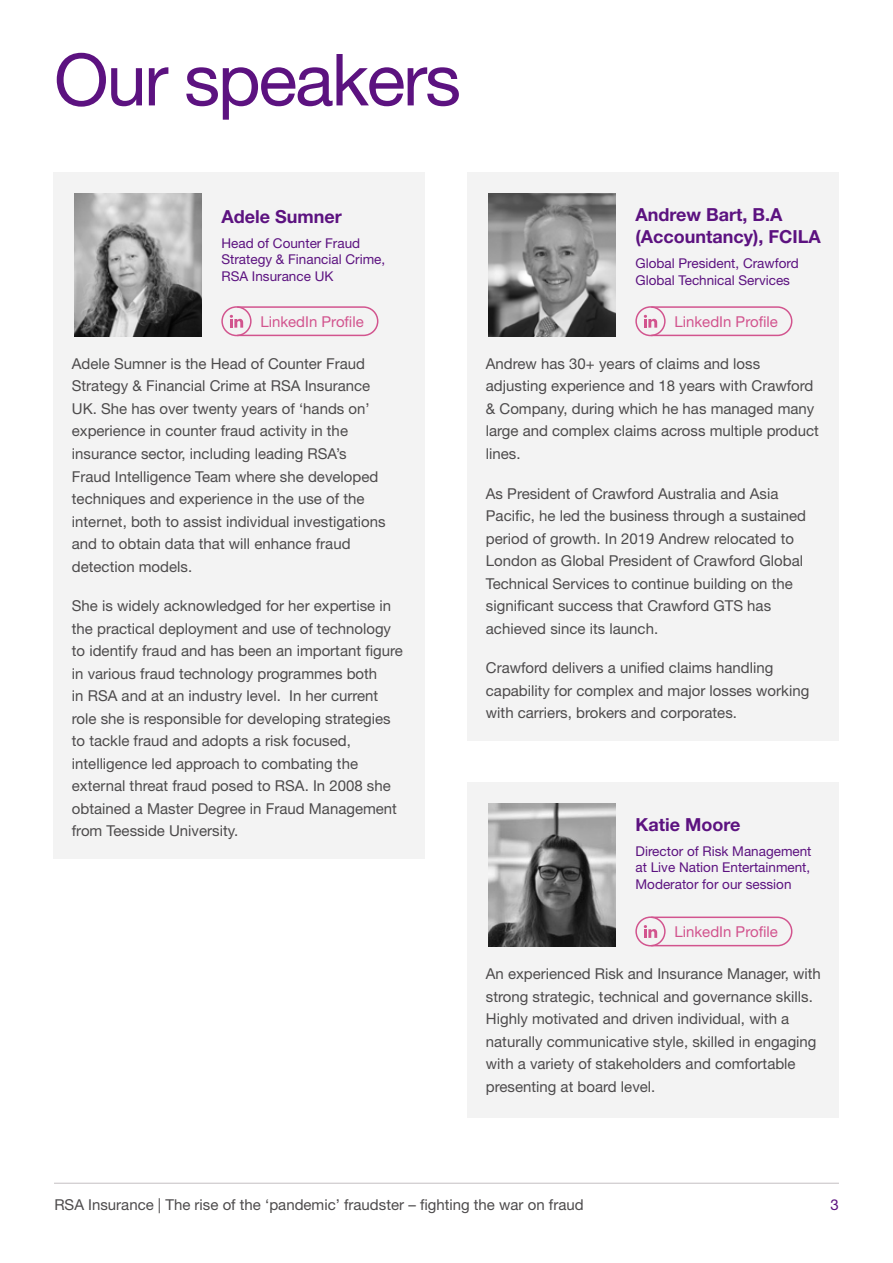
<style>
.page{position:relative;width:893px;height:1263px;background:#fff}
.page>*{position:absolute;margin:0;border:0;box-sizing:border-box;transform-origin:0 0}
.t1{font:72px "Helvetica Neue LT Pro";letter-spacing:-.03em;color:#5c1280}
.t2{font:700 18px/22.5px "Helvetica Neue LT Pro";color:#5c1280}
.t3{font:15px/22.5px "Helvetica Neue LT Pro";color:#4d4b4c}
.t4{font:15px "Helvetica Neue LT Pro";color:#d2548e}
.t5{font:15px "Helvetica Neue LT Pro";color:#5c1280}
.t6{font:13.5px/16.5px "Helvetica Neue LT Pro";color:#5c1280}
</style>
<div class="page">
<div style="left:54px;top:172px;width:371px;height:687px;background:#f3f3f3"></div>
<div style="left:468px;top:172px;width:371px;height:569px;background:#f3f3f3"></div>
<div style="left:468px;top:782px;width:371px;height:336px;background:#f3f3f3"></div>
<img style="left:74px;top:194px;width:128px;height:142px">
<img style="left:488px;top:194px;width:128px;height:142px">
<img style="left:488px;top:804px;width:128px;height:142px">
<div style="left:221px;top:306px;width:31px;height:30px;border:2px solid #d2548e;border-radius:50%"></div>
<svg style="left:230px;top:306px;width:149px;height:31px"></svg>
<div style="left:635px;top:306px;width:31px;height:30px;border:2px solid #d2548e;border-radius:50%"></div>
<svg style="left:644px;top:306px;width:149px;height:31px"></svg>
<div style="left:635px;top:916px;width:31px;height:30px;border:2px solid #d2548e;border-radius:50%"></div>
<svg style="left:644px;top:916px;width:149px;height:31px"></svg>
<hr style="left:54px;top:1183px;width:785px;height:1px;background:#c4c0c2">
<h1 class="t1" style="left:54px;top:35px;width:409px">Our speakers</h1>
<p class="t2" style="left:221px;top:205px;width:122px">Adele Sumner</p>
<p class="t6" style="left:221px;top:234px;width:165px">Head of Counter Fraud<br>Strategy &amp; Financial Crime,<br>RSA Insurance UK</p>
<p class="t2" style="left:635px;top:202px;width:187px">Andrew Bart, B.A (Accountancy), FCILA</p>
<p class="t6" style="left:635px;top:255px;width:165px">Global President, Crawford<br>Global Technical Services</p>
<p class="t4" style="left:260px;top:312px;width:105px">LinkedIn Profile</p>
<p class="t4" style="left:674px;top:312px;width:105px">LinkedIn Profile</p>
<p class="t3" style="left:72px;top:352px;width:315px">Adele Sumner is the Head of Counter Fraud Strategy &amp; Financial Crime at RSA Insurance UK. She has over twenty years of ‘hands on’ experience in counter fraud activity in the insurance sector, including leading RSA’s Fraud Intelligence Team where she developed techniques and experience in the use of the internet, both to assist individual investigations and to obtain data that will enhance fraud detection models.</p>
<p class="t3" style="left:72px;top:594px;width:332px">She is widely acknowledged for her expertise in the practical deployment and use of technology to identify fraud and has been an important figure in various fraud technology programmes both<br>in RSA and at an industry level. In her current role she is responsible for developing strategies to tackle fraud and adopts a risk focused, intelligence led approach to combating the external threat fraud posed to RSA. In 2008 she obtained a Master Degree in Fraud Management from Teesside University.</p>
<p class="t3" style="left:486px;top:352px;width:334px">Andrew has 30+ years of claims and loss adjusting experience and 18 years with Crawford &amp; Company, during which he has managed many large and complex claims across multiple product lines.</p>
<p class="t3" style="left:486px;top:482px;width:322px">As President of Crawford Australia and Asia Pacific, he led the business through a sustained period of growth. In 2019 Andrew relocated to London as Global President of Crawford Global Technical Services to continue building on the significant success that Crawford GTS has achieved since its launch.</p>
<p class="t3" style="left:486px;top:656px;width:325px">Crawford delivers a unified claims handling capability for complex and major losses working with carriers, brokers and corporates.</p>
<p class="t2" style="left:635px;top:813px;width:106px">Katie Moore</p>
<p class="t6" style="left:635px;top:842px;width:178px;text-align:justify">Director of Risk Management at Live Nation Entertainment, Moderator for our session</p>
<p class="t4" style="left:674px;top:922px;width:105px">LinkedIn Profile</p>
<p class="t3" style="left:486px;top:962px;width:337px">An experienced Risk and Insurance Manager, with strong strategic, technical and governance skills.<br>Highly motivated and driven individual, with a naturally communicative style, skilled in engaging with a variety of stakeholders and comfortable presenting at board level.</p>
<p class="t3" style="left:54px;top:1193px;width:531px">RSA Insurance | The rise of the ‘pandemic’ fraudster – fighting the war on fraud</p>
<p class="t5" style="left:831px;top:1195px;width:10px">3</p>
</div>
